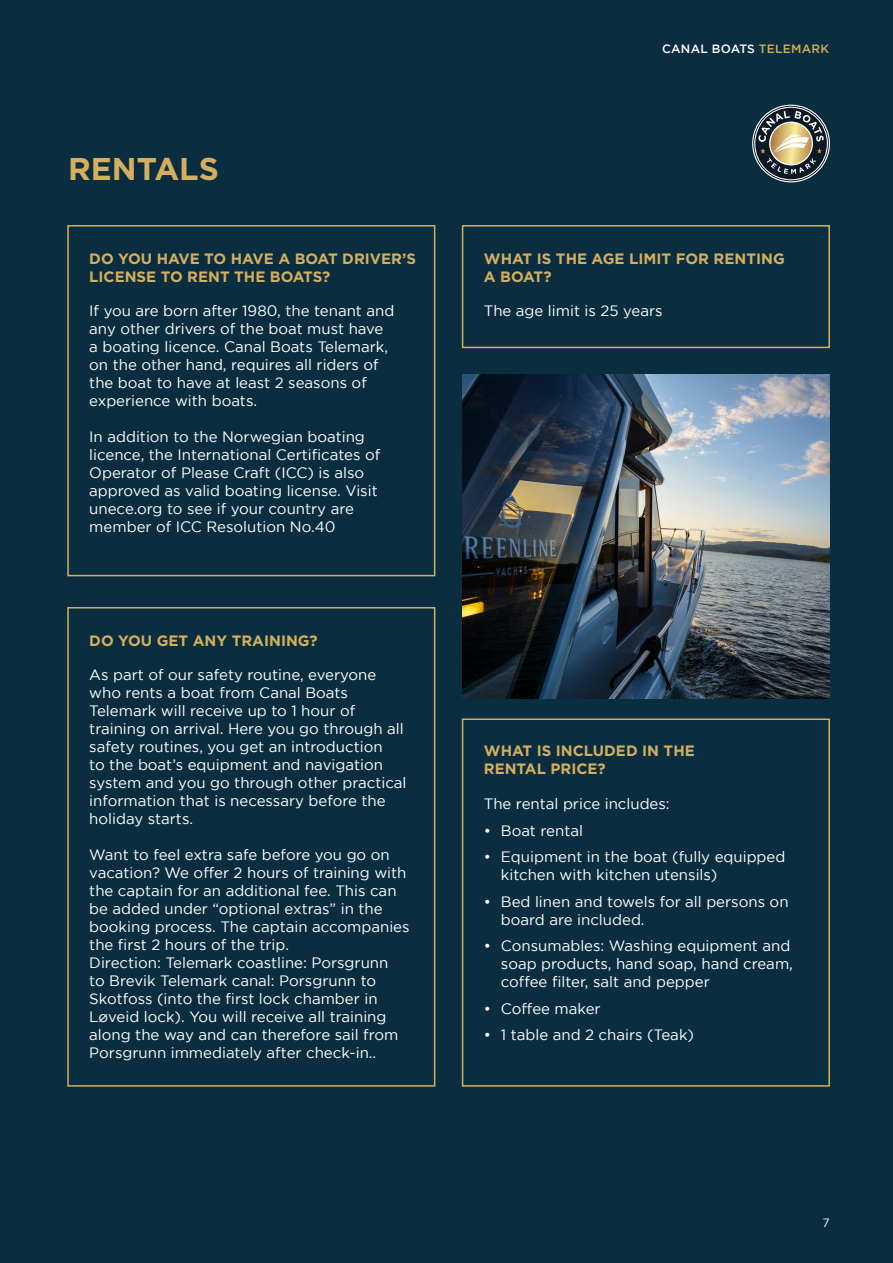
<style>
.page{position:relative;width:893px;height:1263px;background:#0a2e40}
.page>*{position:absolute;margin:0;border:0;box-sizing:border-box;transform-origin:0 0}
.t1{font:700 31.5px "Gotham";color:#d3af5f}
.t2{font:15px/18px "Gotham";color:#fff}
.t3{font:700 15px/18px "Gotham";color:#d3af5f}
.t4{font:500 12px "Gotham";letter-spacing:.02em;color:#fff}
.t5{font:12px "Gotham";color:#fff}
.s1{color:#d3af5f}
</style>
<div class="page">
<div style="left:462px;top:225px;width:368px;height:123px;border:2px solid #d3af5f"></div>
<div style="left:462px;top:718px;width:368px;height:368px;border:2px solid #d3af5f"></div>
<div style="left:67px;top:607px;width:368px;height:479px;border:2px solid #d3af5f"></div>
<div style="left:67px;top:225px;width:368px;height:351px;border:2px solid #d3af5f"></div>
<img style="left:463px;top:375px;width:366px;height:323px">
<svg style="left:753px;top:106px;width:76px;height:75px"></svg>
<p class="t1" style="left:68px;top:151px;width:152px">RENTALS</p>
<p class="t3" style="left:89px;top:249px;width:328px">DO YOU HAVE TO HAVE A BOAT DRIVER’S<br>LICENSE TO RENT THE BOATS?</p>
<p class="t2" style="left:89px;top:301px;width:307px">If you are born after 1980, the tenant and any other drivers of the boat must have a boating licence. Canal Boats Telemark, on the other hand, requires all riders of the boat to have at least 2 seasons of experience with boats.</p>
<p class="t2" style="left:89px;top:427px;width:292px">In addition to the Norwegian boating licence, the International Certificates of Operator of Please Craft (ICC) is also approved as valid boating license. Visit unece.org to see if your country are member of ICC Resolution No.40</p>
<p class="t3" style="left:89px;top:631px;width:230px">DO YOU GET ANY TRAINING?</p>
<p class="t2" style="left:89px;top:665px;width:319px">As part of our safety routine, everyone who rents a boat from Canal Boats Telemark will receive up to 1 hour of training on arrival. Here you go through all safety routines, you get an introduction<br>to the boat’s equipment and navigation system and you go through other practical information that is necessary before the holiday starts.</p>
<p class="t2" style="left:89px;top:845px;width:322px">Want to feel extra safe before you go on vacation? We offer 2 hours of training with the captain for an additional fee. This can be added under “optional extras” in the booking process. The captain accompanies the first 2 hours of the trip.<br>Direction: Telemark coastline: Porsgrunn<br>to Brevik Telemark canal: Porsgrunn to Skotfoss (into the first lock chamber in Løveid lock). You will receive all training along the way and can therefore sail from Porsgrunn immediately after check-in..</p>
<p class="t4" style="left:662px;top:41px;width:169px">CANAL BOATS <span class="s1">TELEMARK</span></p>
<p class="t3" style="left:484px;top:249px;width:302px">WHAT IS THE AGE LIMIT FOR RENTING<br>A BOAT?</p>
<p class="t2" style="left:484px;top:301px;width:180px">The age limit is 25 years</p>
<p class="t3" style="left:484px;top:742px;width:212px">WHAT IS INCLUDED IN THE<br>RENTAL PRICE?</p>
<p class="t2" style="left:484px;top:795px;width:187px">The rental price includes:</p>
<p class="t2" style="left:484px;top:821px;width:101px">• Boat rental</p>
<p class="t2" style="left:501px;top:848px;width:286px;text-indent:-17px">• Equipment in the boat (fully equipped kitchen with kitchen utensils)</p>
<p class="t2" style="left:501px;top:892px;width:289px;text-indent:-17px">• Bed linen and towels for all persons on board are included.</p>
<p class="t2" style="left:501px;top:937px;width:294px;text-indent:-17px">• Consumables: Washing equipment and soap products, hand soap, hand cream, coffee filter, salt and pepper</p>
<p class="t2" style="left:484px;top:999px;width:118px">• Coffee maker</p>
<p class="t2" style="left:484px;top:1026px;width:212px">• 1 table and 2 chairs (Teak)</p>
<p class="t5" style="left:822px;top:1216px;width:9px">7</p>
</div>
